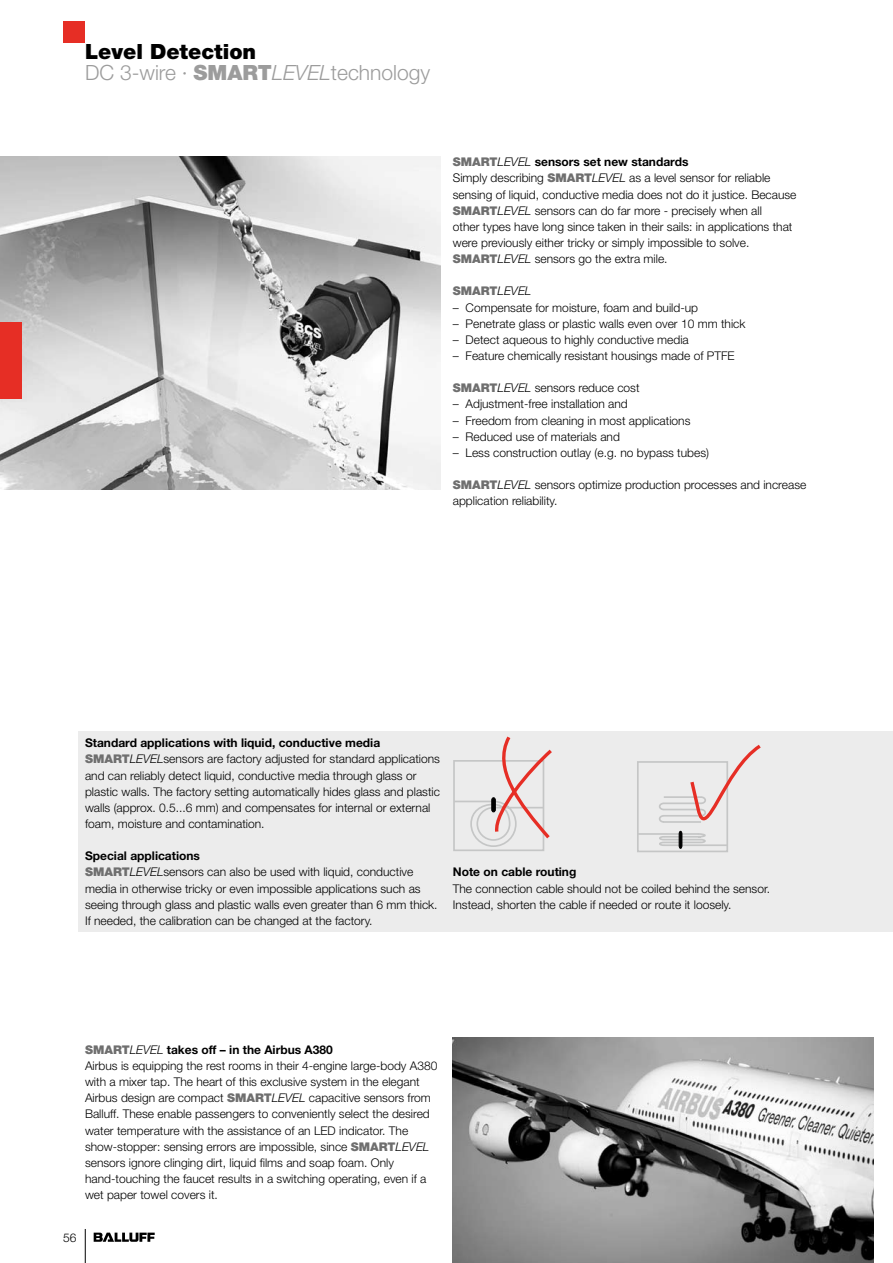
<style>
.page{position:relative;width:893px;height:1263px;background:#fff}
.page>*{position:absolute;margin:0;border:0;box-sizing:border-box;transform-origin:0 0}
.t1{font:300 21px/21px "Helvetica Neue";color:#9c9c9c}
.t2{font:300 12px/16.2px "Helvetica Neue";color:#000}
.t3{font:700 12px "Helvetica Neue";color:#000}
.t4{font:900 12px "Helvetica Neue";color:#6f6f6f}
.s1{font-weight:900;color:#000}
.s2{font-weight:900}
.s3{font-style:italic}
.s4{font-weight:900;color:#6f6f6f}
.s5{font-weight:700}
.s6{font-weight:300;font-style:italic;color:#000}
</style>
<div class="page">
<hr style="left:85px;top:1229px;width:1px;height:34px;background:#000">
<svg style="left:94px;top:1232px;width:61px;height:10px"></svg>
<div style="left:64px;top:21px;width:21px;height:22px;background:#e62e25"></div>
<img style="left:0;top:156px;width:440px;height:333px">
<div style="left:0;top:322px;width:21px;height:77px;background:#e62e25"></div>
<div style="left:79px;top:731px;width:814px;height:200px;background:#ececec"></div>
<img style="left:453px;top:1038px;width:421px;height:225px">
<div style="left:453px;top:760px;width:91px;height:91px;border:2px solid #c5c6c6"></div>
<svg style="left:453px;top:736px;width:99px;height:112px"></svg>
<div style="left:637px;top:761px;width:91px;height:91px;border:2px solid #c5c6c6"></div>
<svg style="left:637px;top:744px;width:124px;height:105px"></svg>
<h1 class="t1" style="left:85px;top:40px;width:347px"><span class="s1">Level Detection<br></span>DC 3-wire · <span class="s2">SMART</span><span class="s3">LEVEL</span>technology</h1>
<p class="t2" style="left:453px;top:154px;width:345px"><span class="s4">SMART</span><span class="s3">LEVEL</span> <span class="s5">sensors set new standards<br></span>Simply describing <span class="s4">SMART</span><span class="s3">LEVEL</span> as a level sensor for reliable sensing of liquid, conductive media does not do it justice. Because <span class="s4">SMART</span><span class="s3">LEVEL</span> sensors can do far more - precisely when all<br>other types have long since taken in their sails: in applications that were previously either tricky or simply impossible to solve.<br><span class="s4">SMART</span><span class="s3">LEVEL</span> sensors go the extra mile.</p>
<p class="t4" style="left:453px;top:284px;width:80px">SMART<span class="s6">LEVEL</span></p>
<p class="t2" style="left:453px;top:299px;width:247px">– Compensate for moisture, foam and build-up</p>
<p class="t2" style="left:453px;top:315px;width:294px">– Penetrate glass or plastic walls even over 10 mm thick</p>
<p class="t2" style="left:453px;top:331px;width:237px">– Detect aqueous to highly conductive media</p>
<p class="t2" style="left:453px;top:347px;width:283px">– Feature chemically resistant housings made of PTFE</p>
<p class="t2" style="left:453px;top:380px;width:188px"><span class="s4">SMART</span><span class="s3">LEVEL</span> sensors reduce cost</p>
<p class="t2" style="left:453px;top:396px;width:176px">– Adjustment-free installation and</p>
<p class="t2" style="left:453px;top:412px;width:239px">– Freedom from cleaning in most applications</p>
<p class="t2" style="left:453px;top:428px;width:169px">– Reduced use of materials and</p>
<p class="t2" style="left:453px;top:444px;width:258px">– Less construction outlay (e.g. no bypass tubes)</p>
<p class="t2" style="left:453px;top:476px;width:355px"><span class="s4">SMART</span><span class="s3">LEVEL</span> sensors optimize production processes and increase application reliability.</p>
<p class="t2" style="left:85px;top:735px;width:356px"><span class="s5">Standard applications with liquid, conductive media </span><span class="s4">SMART</span><span class="s3">LEVEL</span>sensors are factory adjusted for standard applications and can reliably detect liquid, conductive media through glass or plastic walls. The factory setting automatically hides glass and plastic walls (approx. 0.5...6 mm) and compensates for internal or external foam, moisture and contamination.</p>
<p class="t2" style="left:85px;top:848px;width:354px"><span class="s5">Special applications<br></span><span class="s4">SMART</span><span class="s3">LEVEL</span>sensors can also be used with liquid, conductive media in otherwise tricky or even impossible applications such as seeing through glass and plastic walls even greater than 6 mm thick.<br>If needed, the calibration can be changed at the factory.</p>
<p class="t3" style="left:453px;top:865px;width:125px">Note on cable routing</p>
<p class="t2" style="left:453px;top:880px;width:319px">The connection cable should not be coiled behind the sensor.<br>Instead, shorten the cable if needed or route it loosely.</p>
<p class="t2" style="left:85px;top:1041px;width:354px"><span class="s4">SMART</span><span class="s3">LEVEL</span> <span class="s5">takes off – in the Airbus A380<br></span>Airbus is equipping the rest rooms in their 4-engine large-body A380 with a mixer tap. The heart of this exclusive system in the elegant Airbus design are compact <span class="s4">SMART</span><span class="s3">LEVEL</span> capacitive sensors from Balluff. These enable passengers to conveniently select the desired water temperature with the assistance of an LED indicator. The show-stopper: sensing errors are impossible, since <span class="s4">SMART</span><span class="s3">LEVEL </span>sensors ignore clinging dirt, liquid films and soap foam. Only hand-touching the faucet results in a switching operating, even if a wet paper towel covers it.</p>
<p class="t2" style="left:63px;top:1229px;width:15px">56</p>
</div>
